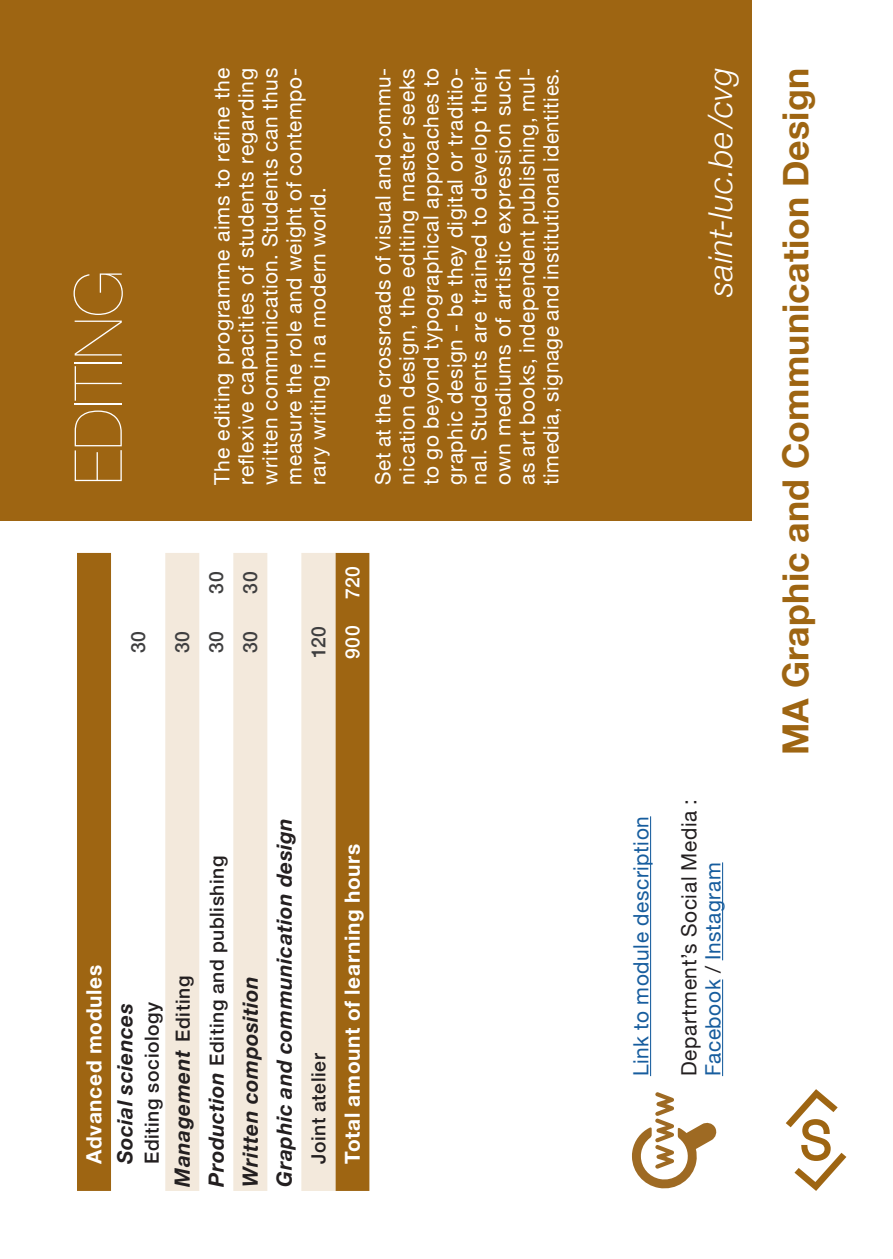
<style>
.page{position:relative;width:893px;height:1259px;background:#fff}
.page>*{position:absolute;margin:0;border:0;box-sizing:border-box;transform-origin:0 0}
.t1{font:200 66px "Helvetica Neue";color:#fff}
.t2{font:700 36px "Helvetica Neue";letter-spacing:.005em;color:#9e6512}
.t3{font:italic 300 33px "Helvetica Neue";letter-spacing:.005em;color:#fff}
.t4{font:21px/24px "Helvetica Neue";letter-spacing:.03em;color:#fff;text-align:justify}
.t5{font:italic 700 21px "Helvetica Neue";letter-spacing:.025em;color:#231f20}
.t6{font:21px/24px "Helvetica Neue";letter-spacing:.03em;color:#231f20}
.t7{font:700 21px "Helvetica Neue";letter-spacing:.035em;color:#fff}
.t8{font:21px "Helvetica Neue";letter-spacing:.03em;color:#175d9e}
.t9{font:500 19.5px "Helvetica Neue";letter-spacing:.03em;color:#231f20}
.t10{font:500 19.5px "Helvetica Neue";letter-spacing:.04em;color:#3e3e3f}
.t11{font:500 19.5px "Helvetica Neue";letter-spacing:.04em;color:#fff}
.s1{font-weight:500;font-style:normal;font-size:19.5px}
.s2{font-weight:700;font-style:italic;font-size:21px}
.s3{color:#175d9e}
</style>
<div class="page">
<div style="left:0;top:0;width:752px;height:520px;background:#9e6512"></div>
<svg style="left:77px;top:553px;width:292px;height:638px;fill:#9e6512"></svg>
<svg style="left:165px;top:553px;width:170px;height:638px;fill:#f3e9dc"></svg>
<svg style="left:632px;top:1092px;width:85px;height:97px"></svg>
<hr style="left:650px;top:816px;width:1px;height:260px;background:#175d9e">
<hr style="left:722px;top:979px;width:1px;height:97px;background:#175d9e">
<hr style="left:722px;top:862px;width:1px;height:98px;background:#175d9e">
<svg style="left:786px;top:1089px;width:60px;height:102px"></svg>
<h1 class="t1" style="left:47px;top:484px;width:216px;rotate:-90deg">EDITING</h1>
<p class="t4" style="left:211px;top:484px;width:418px;rotate:-90deg">The editing programme aims to refine the reflexive capacities of students regarding written communication. Students can thus measure the role and weight of contempo&shy;rary writing in a modern world.</p>
<p class="t4" style="left:372px;top:484px;width:418px;rotate:-90deg">Set at the crossroads of visual and commu&shy;nication design, the editing master seeks to go beyond typographical approaches to graphic design - be they digital or traditio&shy;nal. Students are trained to develop their own mediums of artistic expression such as art books, independent publishing, mul&shy;timedia, signage and institutional identities.</p>
<h3 class="t3" style="left:694px;top:297px;width:231px;rotate:-90deg">saint-luc.be /cvg</h3>
<p class="t10" style="left:122px;top:653px;width:24px;rotate:-90deg">30</p>
<p class="t10" style="left:167px;top:653px;width:24px;rotate:-90deg">30</p>
<p class="t10" style="left:201px;top:594px;width:24px;rotate:-90deg">30</p>
<p class="t10" style="left:201px;top:653px;width:24px;rotate:-90deg">30</p>
<p class="t10" style="left:235px;top:594px;width:24px;rotate:-90deg">30</p>
<p class="t10" style="left:235px;top:653px;width:24px;rotate:-90deg">30</p>
<p class="t10" style="left:303px;top:658px;width:34px;rotate:-90deg">120</p>
<p class="t11" style="left:337px;top:599px;width:35px;rotate:-90deg">720</p>
<p class="t11" style="left:337px;top:659px;width:36px;rotate:-90deg">900</p>
<p class="t7" style="left:78px;top:1164px;width:201px;rotate:-90deg">Advanced modules</p>
<p class="t5" style="left:108px;top:1164px;width:162px;rotate:-90deg">Social sciences</p>
<p class="t9" style="left:136px;top:1164px;width:164px;rotate:-90deg">Editing sociology</p>
<p class="t5" style="left:166px;top:1186px;width:212px;rotate:-90deg">Management <span class="s1">Editing</span></p>
<p class="t9" style="left:201px;top:1186px;width:332px;rotate:-90deg"><span class="s2">Production</span> Editing and publishing</p>
<p class="t5" style="left:234px;top:1186px;width:212px;rotate:-90deg">Written composition</p>
<p class="t5" style="left:268px;top:1186px;width:370px;rotate:-90deg">Graphic and communication design</p>
<p class="t9" style="left:303px;top:1164px;width:112px;rotate:-90deg">Joint atelier</p>
<p class="t7" style="left:336px;top:1164px;width:322px;rotate:-90deg">Total amount of learning hours</p>
<p class="t8" style="left:626px;top:1076px;width:261px;rotate:-90deg">Link to module description</p>
<p class="t6" style="left:678px;top:1076px;width:279px;rotate:-90deg">Department’s Social Media :<br><span class="s3">Facebook</span> / <span class="s3">Instagram</span></p>
<h2 class="t2" style="left:767px;top:755px;width:689px;rotate:-90deg">MA Graphic and Communication Design</h2>
</div>
